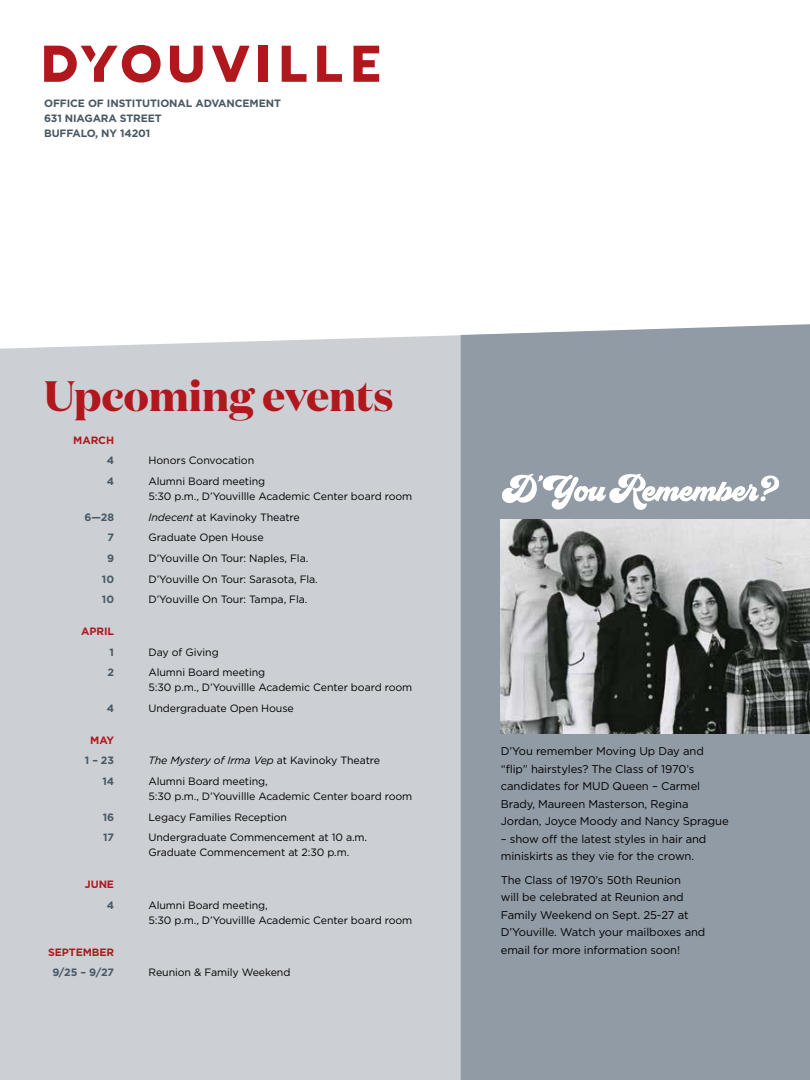
<style>
.page{position:relative;width:810px;height:1080px;background:#fff}
.page>*{position:absolute;margin:0;border:0;box-sizing:border-box;transform-origin:0 0}
.t1{font:700 42.5px "Domaine Display";color:#b1181e}
.t2{font:11.25px/17.5px "Gotham";letter-spacing:-.01em;color:#000}
.t3{font:10.62px/20.6px "Gotham";letter-spacing:-.01em;color:#000}
.t4{font:700 10.62px/20.6px "Gotham";letter-spacing:-.01em;color:#485865}
.t5{font:700 10.62px "Gotham";letter-spacing:-.01em;color:#b1181e}
.s1{font-style:italic}
</style>
<div class="page">
<div style="left:0;top:335px;width:461px;height:745px;background:#ccd0d5"></div>
<div style="left:461px;top:324px;width:349px;height:756px;background:#919ba5"></div>
<img style="left:501px;top:520px;width:309px;height:214px">
<svg style="left:502px;top:474px;width:277px;height:36px"></svg>
<svg style="left:170px;top:46px;width:33px;height:37px"></svg>
<svg style="left:212px;top:46px;width:38px;height:36px"></svg>
<div style="left:259px;top:46px;width:9px;height:36px;background:#b1181e"></div>
<svg style="left:282px;top:46px;width:25px;height:36px"></svg>
<svg style="left:317px;top:46px;width:25px;height:36px"></svg>
<svg style="left:354px;top:46px;width:25px;height:36px"></svg>
<svg style="left:44px;top:45px;width:117px;height:38px"></svg>
<p class="t4" style="left:44px;top:96px;width:238px;line-height:15px">OFFICE OF INSTITUTIONAL ADVANCEMENT<br>631 NIAGARA STREET<br>BUFFALO, NY 14201</p>
<h1 class="t1" style="left:44px;top:368px;width:351px">Upcoming events</h1>
<p class="t5" style="left:73px;top:434px;width:42px">MARCH</p>
<p class="t4" style="left:107px;top:450px;width:9px">4<br>4</p>
<p class="t4" style="left:85px;top:506px;width:31px;text-align:right">6—28<br>7<br>9<br>10<br>10</p>
<p class="t5" style="left:81px;top:625px;width:34px">APRIL</p>
<p class="t4" style="left:107px;top:641px;width:8px">1<br>2</p>
<p class="t4" style="left:107px;top:698px;width:9px">4</p>
<p class="t5" style="left:90px;top:734px;width:25px">MAY</p>
<p class="t4" style="left:85px;top:750px;width:31px;text-align:right">1 – 23<br>14</p>
<p class="t4" style="left:103px;top:806px;width:13px">16<br>17</p>
<p class="t5" style="left:85px;top:878px;width:31px">JUNE</p>
<p class="t4" style="left:107px;top:894px;width:9px">4</p>
<p class="t5" style="left:48px;top:946px;width:67px">SEPTEMBER</p>
<p class="t4" style="left:52px;top:962px;width:63px">9/25 – 9/27</p>
<p class="t3" style="left:149px;top:450px;width:118px">Honors Convocation<br>Alumni Board meeting</p>
<p class="t3" style="left:149px;top:486px;width:265px">5:30 p.m., D’Youvillle Academic Center board room <span class="s1">Indecent</span> at Kavinoky Theatre<br>Graduate Open House<br>D’Youville On Tour: Naples, Fla.<br>D’Youville On Tour: Sarasota, Fla.<br>D’Youville On Tour: Tampa, Fla.</p>
<p class="t3" style="left:149px;top:641px;width:118px">Day of Giving<br>Alumni Board meeting</p>
<p class="t3" style="left:149px;top:677px;width:265px">5:30 p.m., D’Youvillle Academic Center board room<br>Undergraduate Open House</p>
<p class="t3" style="left:149px;top:750px;width:233px"><span class="s1">The Mystery of Irma Vep</span> at Kavinoky Theatre<br>Alumni Board meeting,</p>
<p class="t3" style="left:149px;top:786px;width:265px">5:30 p.m., D’Youvillle Academic Center board room<br>Legacy Families Reception<br>Undergraduate Commencement at 10 a.m.</p>
<p class="t3" style="left:149px;top:842px;width:202px">Graduate Commencement at 2:30 p.m.</p>
<p class="t3" style="left:149px;top:897px;width:265px;line-height:15px">Alumni Board meeting,<br>5:30 p.m., D’Youvillle Academic Center board room</p>
<p class="t3" style="left:149px;top:962px;width:143px">Reunion &amp; Family Weekend</p>
<p class="t2" style="left:501px;top:743px;width:229px">D’You remember Moving Up Day and “flip” hairstyles? The Class of 1970’s candidates for MUD Queen – Carmel Brady, Maureen Masterson, Regina Jordan, Joyce Moody and Nancy Sprague</p>
<p class="t2" style="left:501px;top:830px;width:207px">– show off the latest styles in hair and miniskirts as they vie for the crown.</p>
<p class="t2" style="left:501px;top:871px;width:206px">The Class of 1970’s 50th Reunion<br>will be celebrated at Reunion and Family Weekend on Sept. 25-27 at D’Youville. Watch your mailboxes and email for more information soon!</p>
</div>
